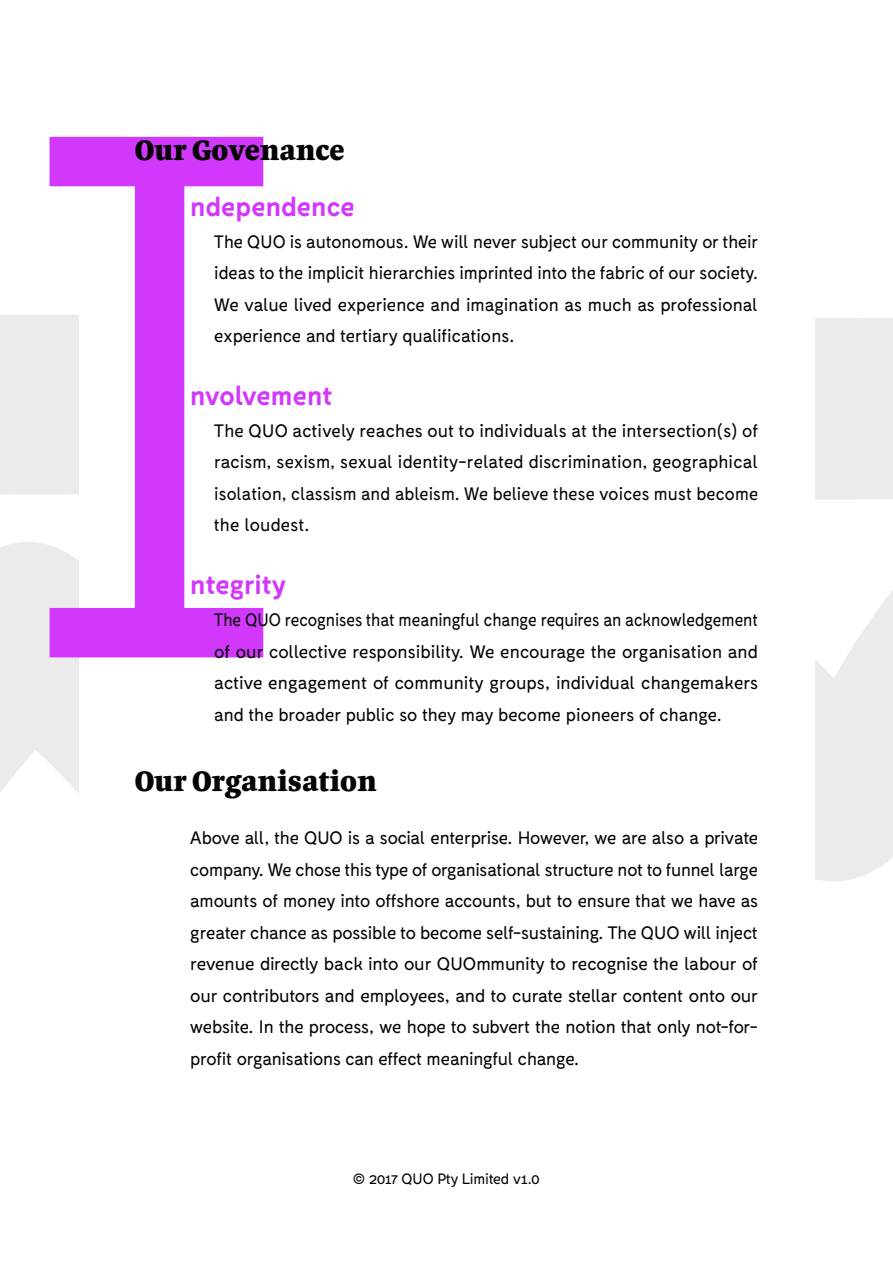
<style>
.page{position:relative;width:893px;height:1263px;background:#fff}
.page>*{position:absolute;margin:0;border:0;box-sizing:border-box;transform-origin:0 0}
.Content_section_head{font:900 30px "Aleksei Trial";color:#040503}
.Content_Copy{font:700 27px "Fabrik Trial";letter-spacing:.01em;color:#d237fc}
.Content_Copy-2{font:700 27px "Fabrik Trial";letter-spacing:-.01em;color:#d237fc}
.Content_Copy-3{font:18px/31.5px "Fabrik Trial";color:#040503;text-align:justify}
.Content_Copy-4{font:18px/31.5px "Fabrik Trial";color:#040503;text-align:justify;scale:.93 1}
.t1{font:15px "Fabrik Trial";color:#040503}
.s1{font-family:"Moderat"}
</style>
<div class="page">
<svg style="left:0;top:542px;width:893px;height:339px;fill:#ebebeb"></svg>
<div style="left:0;top:315px;width:893px;height:185px;background:#ebebeb"></div>
<div style="left:79px;top:79px;width:735px;height:1105px;background:#fff"></div>
<svg style="left:50px;top:137px;width:213px;height:520px"></svg>
<p class="Content_section_head" style="left:135px;top:138px;width:211px">Our Govenance</p>
<p class="Content_Copy" style="left:190px;top:197px;width:166px">ndependence</p>
<p class="Content_Copy-3" style="left:214px;top:228px;width:545px">The QUO is autonomous. We will never subject our community or their ideas to the implicit hierarchies imprinted into the fabric of our society.<br>We value lived experience and imagination as much as professional experience and tertiary qualifications.</p>
<p class="Content_Copy-2" style="left:190px;top:386px;width:144px">nvolvement</p>
<p class="Content_Copy-3" style="left:214px;top:417px;width:545px">The QUO actively reaches out to individuals at the intersection<span class="s1">(</span>s<span class="s1">)</span> of racism, sexism, sexual identity-related discrimination, geographical isolation, classism and ableism. We believe these voices must become the loudest.</p>
<p class="Content_Copy" style="left:190px;top:575px;width:97px">ntegrity</p>
<p class="Content_Copy-4" style="left:214px;top:606px;width:586px">The QUO recognises that meaningful change requires an acknowledgement of our collective responsibility. We encourage the organisation and active engagement of community groups, individual changemakers and the broader public so they may become pioneers of change.</p>
<p class="Content_section_head" style="left:135px;top:769px;width:243px">Our Organisation</p>
<p class="Content_Copy-3" style="left:190px;top:824px;width:569px">Above all, the QUO is a social enterprise. However, we are also a private company. We chose this type of organisational structure not to funnel large amounts of money into offshore accounts, but to ensure that we have as greater chance as possible to become self-sustaining. The QUO will inject revenue directly back into our QUOmmunity to recognise the labour of our contributors and employees, and to curate stellar content onto our website. In the process, we hope to subvert the notion that only not-for&shy;profit organisations can effect meaningful change.</p>
<p class="t1" style="left:353px;top:1173px;width:189px"><span class="s1">©</span> 2017 QUO Pty Limited v1.0</p>
</div>
